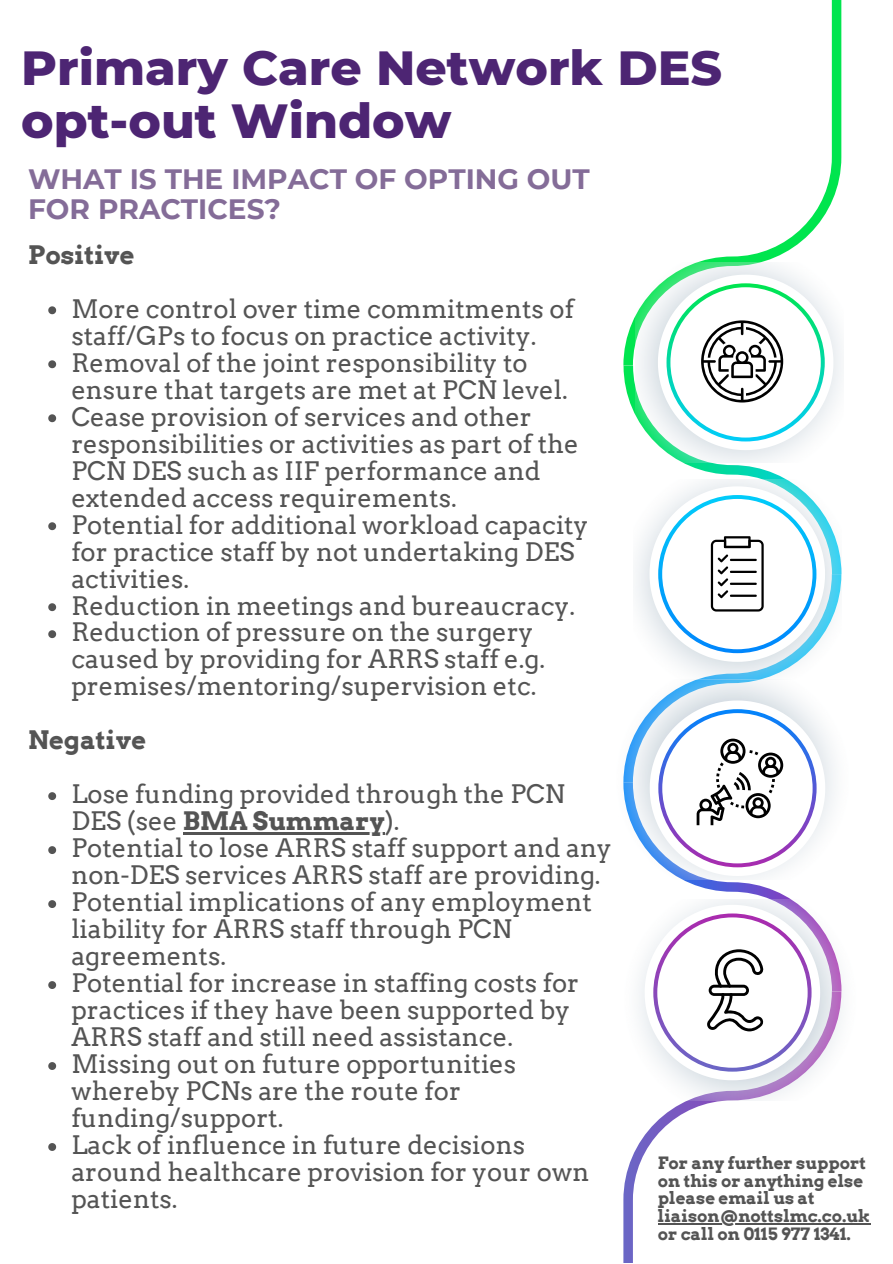
<style>
.page{position:relative;width:893px;height:1264px;background:#fff}
.page>*{position:absolute;margin:0;border:0;box-sizing:border-box;transform-origin:0 0}
.t1{font:800 48.9px/52.8px "Montserrat";color:#4d2573}
.t2{font:700 27.9px/30.3px "Montserrat";color:#846c98}
.t3{font:25.5px/27px "Arvo";color:#545454}
.t4{font:700 25.5px "Arvo";color:#545454}
.t5{font:700 16.95px/17.5px "Arvo";color:#545454}
.s1{font-weight:700}
</style>
<div class="page">
<svg style="left:623px;top:0;width:218px;height:365px"></svg>
<svg style="left:623px;top:365px;width:163px;height:114px"></svg>
<svg style="left:681px;top:879px;width:110px;height:20px"></svg>
<svg style="left:623px;top:1099px;width:218px;height:163px"></svg>
<img style="left:635px;top:262px;width:207px;height:200px">
<img style="left:636px;top:479px;width:205px;height:200px">
<img style="left:623px;top:679px;width:212px;height:200px">
<img style="left:639px;top:899px;width:203px;height:200px">
<svg style="left:658px;top:275px;width:175px;height:175px"></svg>
<svg style="left:644px;top:904px;width:176px;height:176px"></svg>
<svg style="left:649px;top:486px;width:176px;height:175px"></svg>
<svg style="left:649px;top:700px;width:176px;height:176px"></svg>
<hr style="left:658px;top:1223px;width:212px;height:1px;background:#545454">
<svg style="left:48px;top:306px;width:8px;height:8px"></svg>
<svg style="left:48px;top:360px;width:8px;height:8px"></svg>
<svg style="left:48px;top:414px;width:8px;height:8px"></svg>
<svg style="left:48px;top:522px;width:8px;height:8px"></svg>
<svg style="left:48px;top:603px;width:8px;height:8px"></svg>
<svg style="left:48px;top:630px;width:8px;height:8px"></svg>
<svg style="left:48px;top:792px;width:8px;height:8px"></svg>
<hr style="left:183px;top:832px;width:202px;height:3px;background:#545454">
<svg style="left:48px;top:846px;width:8px;height:8px"></svg>
<svg style="left:48px;top:900px;width:8px;height:8px"></svg>
<svg style="left:48px;top:981px;width:8px;height:8px"></svg>
<svg style="left:48px;top:1062px;width:8px;height:7px"></svg>
<svg style="left:48px;top:1143px;width:8px;height:7px"></svg>
<h1 class="t1" style="left:21px;top:41px;width:702px">Primary Care Network DES opt-out Window</h1>
<p class="t2" style="left:28px;top:164px;width:563px">WHAT IS THE IMPACT OF OPTING OUT<br>FOR PRACTICES?</p>
<p class="t4" style="left:28px;top:239px;width:108px">Positive</p>
<p class="t3" style="left:71px;top:295px;width:518px">More control over time commitments of staff/GPs to focus on practice activity.<br>Removal of the joint responsibility to ensure that targets are met at PCN level.<br>Cease provision of services and other responsibilities or activities as part of the PCN DES such as IIF performance and extended access requirements.<br>Potential for additional workload capacity for practice staff by not undertaking DES activities.<br>Reduction in meetings and bureaucracy.<br>Reduction of pressure on the surgery caused by providing for ARRS staff e.g. premises/mentoring/supervision etc.</p>
<p class="t4" style="left:28px;top:725px;width:120px">Negative</p>
<p class="t3" style="left:71px;top:780px;width:541px">Lose funding provided through the PCN DES (see <span class="s1">BMA Summary</span>).<br>Potential to lose ARRS staff support and any non-DES services ARRS staff are providing.<br>Potential implications of any employment liability for ARRS staff through PCN agreements.<br>Potential for increase in staffing costs for practices if they have been supported by ARRS staff and still need assistance.<br>Missing out on future opportunities whereby PCNs are the route for funding/support.<br>Lack of influence in future decisions around healthcare provision for your own patients.</p>
<p class="t5" style="left:658px;top:1154px;width:214px">For any further support on this or anything else please email us at liaison@nottslmc.co.uk or call on 0115 977 1341.</p>
</div>
